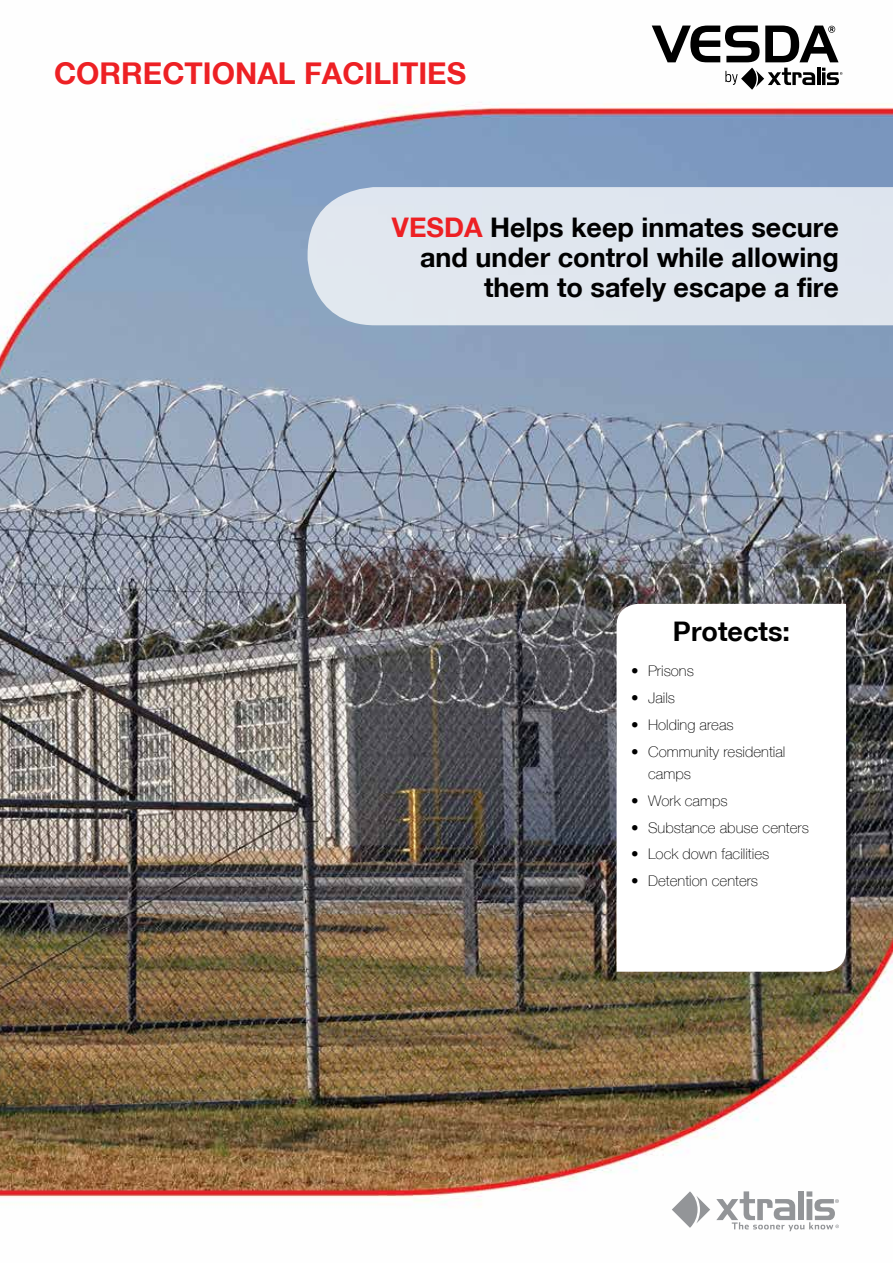
<style>
.page{position:relative;width:893px;height:1263px;background:#fff}
.page>*{position:absolute;margin:0;border:0;box-sizing:border-box;transform-origin:0 0}
.t1{font:700 30px "Helvetica Neue";color:#ed2024}
.t2{font:700 27px/30px "Helvetica Neue";color:#000;text-align:right}
.t3{font:15px/22.5px "Helvetica Neue";color:#000}
.s1{color:#ed2024}
</style>
<div class="page">
<img style="left:0;top:25px;width:893px;height:1207px">
<svg style="left:672px;top:1191px;width:38px;height:37px"></svg>
<svg style="left:716px;top:1191px;width:123px;height:40px"></svg>
<svg style="left:652px;top:26px;width:186px;height:36px"></svg>
<hr style="left:817px;top:68px;width:3px;height:17px;background:#000">
<svg style="left:725px;top:68px;width:90px;height:22px"></svg>
<svg style="left:822px;top:68px;width:20px;height:17px"></svg>
<div style="left:308px;top:187px;width:585px;height:138px;background:#dfe6ef"></div>
<svg style="left:617px;top:604px;width:229px;height:368px"></svg>
<h1 class="t1" style="left:54px;top:55px;width:414px">CORRECTIONAL FACILITIES</h1>
<h2 class="t2" style="left:392px;top:212px;width:448px"><span class="s1">VESDA</span> Helps keep inmates secure and under control while allowing them to safely escape a fire</h2>
<h2 class="t2" style="left:673px;top:616px;width:119px">Protects:</h2>
<p class="t3" style="left:631px;top:660px;width:64px">• Prisons</p>
<p class="t3" style="left:631px;top:686px;width:45px">• Jails</p>
<p class="t3" style="left:631px;top:713px;width:104px">• Holding areas</p>
<p class="t3" style="left:648px;top:740px;width:139px;text-indent:-17px">• Community residential camps</p>
<p class="t3" style="left:631px;top:789px;width:98px">• Work camps</p>
<p class="t3" style="left:631px;top:816px;width:179px">• Substance abuse centers</p>
<p class="t3" style="left:631px;top:843px;width:140px">• Lock down facilities</p>
<p class="t3" style="left:631px;top:869px;width:129px">• Detention centers</p>
</div>
